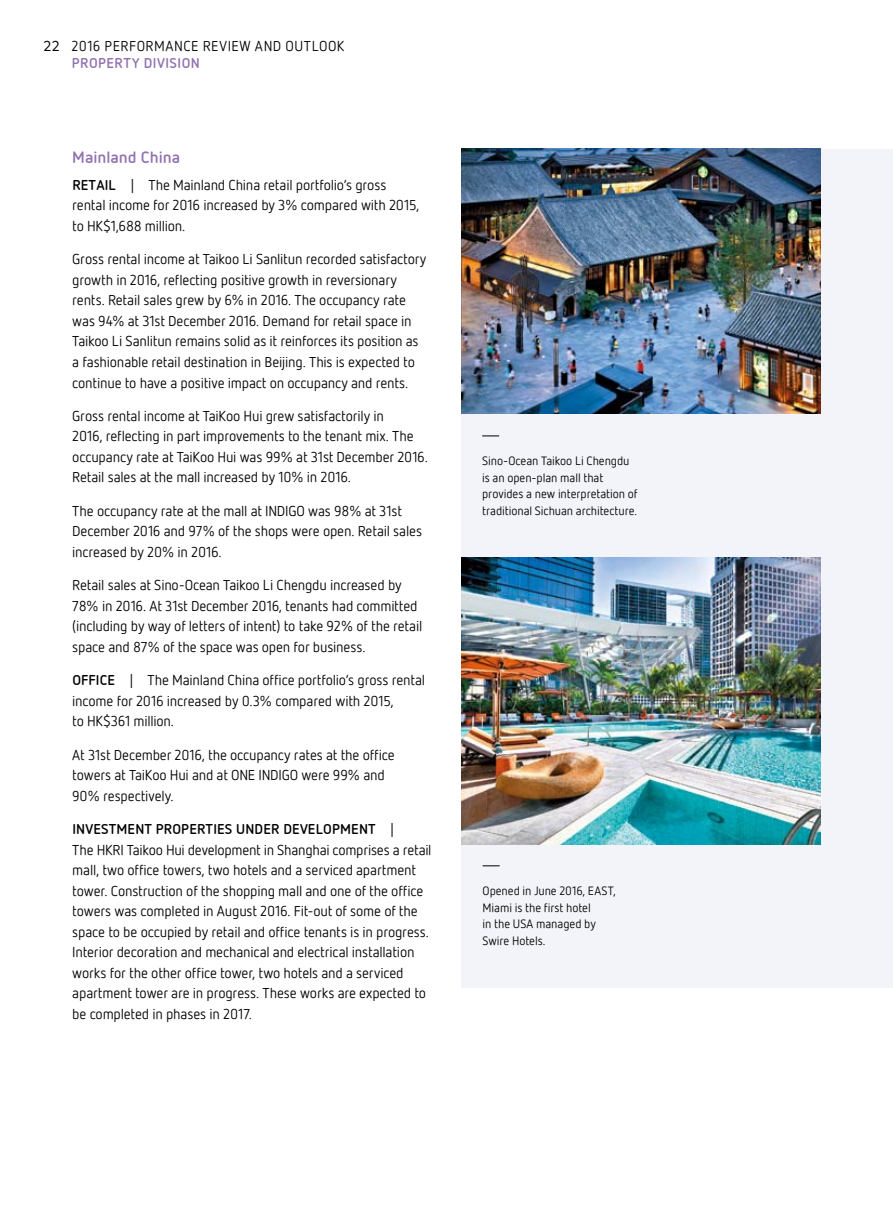
<style>
.page{position:relative;width:893px;height:1212px;background:#fff}
.page>*{position:absolute;margin:0;border:0;box-sizing:border-box;transform-origin:0 0}
.t1{font:700 16.5px "Netto OT";color:#9070af}
.t2{font:14.25px/20.5px "Netto OT";letter-spacing:-.01em;color:#000}
.t3{font:14.25px "Netto OT";letter-spacing:.03em;color:#000}
.t4{font:700 14.25px "Netto OT";letter-spacing:.035em;color:#9070af}
.t5{font:14.25px "Mark OT";color:#000}
.t6{font:12px/16.5px "Netto OT";letter-spacing:-.005em;color:#000}
.s1{font-weight:700}
</style>
<div class="page">
<div style="left:461px;top:149px;width:432px;height:838px;background:#f3f4fa"></div>
<img style="left:461px;top:558px;width:360px;height:286px">
<svg style="left:483px;top:865px;width:17px;height:1px"></svg>
<img style="left:461px;top:149px;width:360px;height:265px">
<svg style="left:482px;top:435px;width:17px;height:1px"></svg>
<p class="t5" style="left:44px;top:37px;width:17px">22</p>
<p class="t3" style="left:72px;top:37px;width:274px">2016 PERFORMANCE REVIEW AND OUTLOOK</p>
<p class="t4" style="left:72px;top:54px;width:130px">PROPERTY DIVISION</p>
<p class="t1" style="left:72px;top:147px;width:109px">Mainland China</p>
<p class="t2" style="left:72px;top:174px;width:348px"><span class="s1">RETAIL</span> | The Mainland China retail portfolio’s gross rental income for 2016 increased by 3% compared with 2015, to HK$1,688 million.</p>
<p class="t2" style="left:72px;top:249px;width:356px">Gross rental income at Taikoo Li Sanlitun recorded satisfactory growth in 2016, reflecting positive growth in reversionary rents. Retail sales grew by 6% in 2016. The occupancy rate was 94% at 31st December 2016. Demand for retail space in Taikoo Li Sanlitun remains solid as it reinforces its position as a fashionable retail destination in Beijing. This is expected to continue to have a positive impact on occupancy and rents.</p>
<p class="t2" style="left:72px;top:405px;width:357px">Gross rental income at TaiKoo Hui grew satisfactorily in<br>2016, reflecting in part improvements to the tenant mix. The occupancy rate at TaiKoo Hui was 99% at 31st December 2016.<br>Retail sales at the mall increased by 10% in 2016.</p>
<p class="t2" style="left:72px;top:500px;width:351px">The occupancy rate at the mall at INDIGO was 98% at 31st<br>December 2016 and 97% of the shops were open. Retail sales increased by 20% in 2016.</p>
<p class="t2" style="left:72px;top:575px;width:352px">Retail sales at Sino-Ocean Taikoo Li Chengdu increased by 78% in 2016. At 31st December 2016, tenants had committed (including by way of letters of intent) to take 92% of the retail space and 87% of the space was open for business.</p>
<p class="t2" style="left:72px;top:670px;width:354px"><span class="s1">OFFICE</span> | The Mainland China office portfolio’s gross rental income for 2016 increased by 0.3% compared with 2015,<br>to HK$361 million.</p>
<p class="t2" style="left:72px;top:744px;width:324px">At 31st December 2016, the occupancy rates at the office towers at TaiKoo Hui and at ONE INDIGO were 99% and<br>90% respectively.</p>
<p class="t2" style="left:72px;top:818px;width:361px"><span class="s1">INVESTMENT PROPERTIES UNDER DEVELOPMENT</span> |<br>The HKRI Taikoo Hui development in Shanghai comprises a retail mall, two office towers, two hotels and a serviced apartment tower. Construction of the shopping mall and one of the office towers was completed in August 2016. Fit-out of some of the space to be occupied by retail and office tenants is in progress.<br>Interior decoration and mechanical and electrical installation works for the other office tower, two hotels and a serviced apartment tower are in progress. These works are expected to be completed in phases in 2017.</p>
<p class="t6" style="left:482px;top:453px;width:157px">Sino-Ocean Taikoo Li Chengdu is an open-plan mall that provides a new interpretation of traditional Sichuan architecture.</p>
<p class="t6" style="left:483px;top:882px;width:135px">Opened in June 2016, EAST,<br>Miami is the first hotel<br>in the USA managed by<br>Swire Hotels.</p>
</div>
